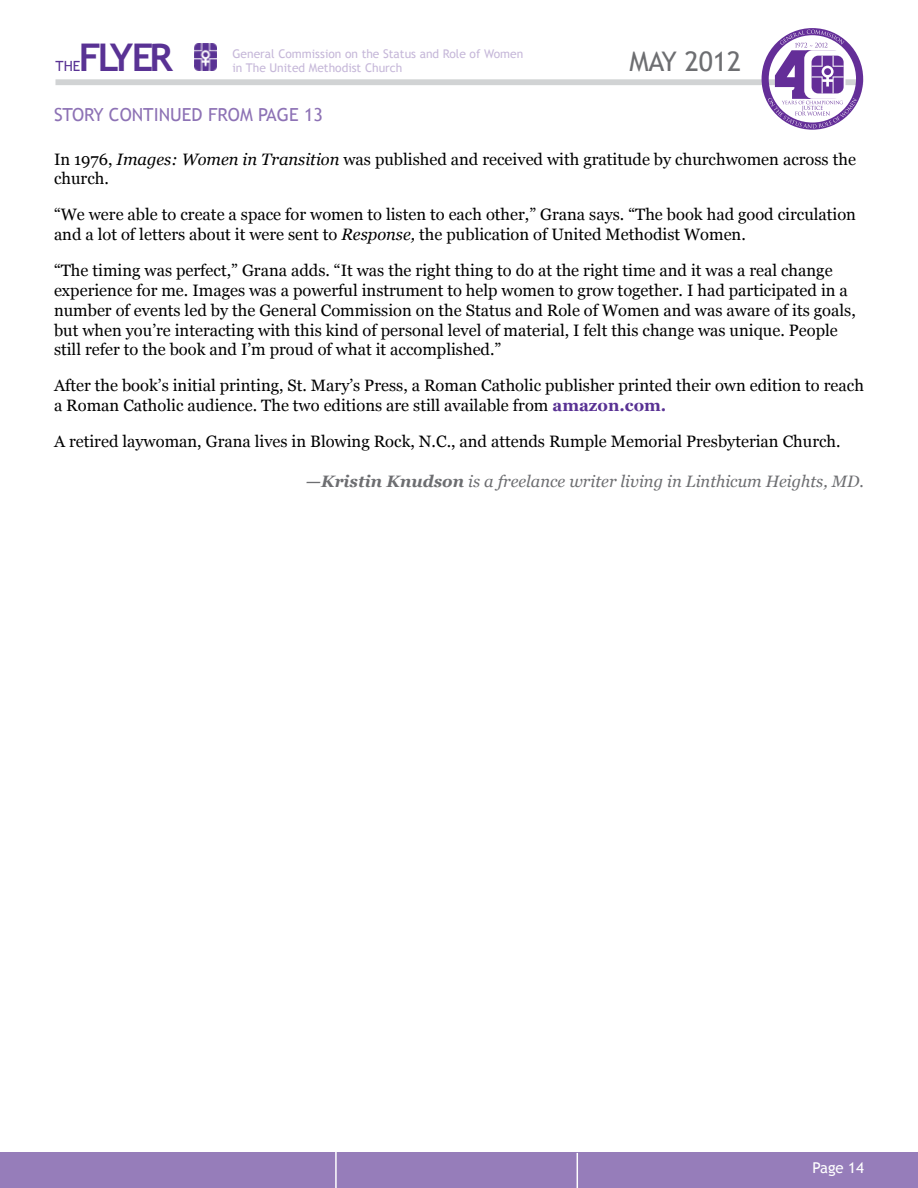
<style>
.page{position:relative;width:918px;height:1188px;background:#fff}
.page>*{position:absolute;margin:0;border:0;box-sizing:border-box;transform-origin:0 0}
.t1{font:700 38.1px "Trebuchet MS";letter-spacing:-.09em;color:#593294}
.t2{font:27px "Trebuchet MS";color:#6d6e71}
.t3{font:18px "Trebuchet MS";color:#8d72b5}
.t4{font:16.5px/19.8px "Georgia";color:#000}
.t5{font:italic 16.5px "Georgia";color:#6d6e71}
.t6{font:15px "Trebuchet MS";color:#fff}
.t7{font:14.1px "Trebuchet MS";color:#593294}
.t8{font:12px/14.4px "Trebuchet MS";color:#c6b8d9}
.s1{font-style:italic}
.s2{font-weight:700;color:#593294}
.s3{font-weight:700}
</style>
<div class="page">
<img style="left:194px;top:43px;width:23px;height:27px">
<div style="left:56px;top:79px;width:807px;height:6px;background:#d1d3d4"></div>
<div style="left:0;top:1153px;width:918px;height:35px;background:#967dba"></div>
<svg style="left:762px;top:28px;width:101px;height:102px"></svg>
<hr style="left:335px;top:1151px;width:2px;height:37px;background:#fff">
<hr style="left:577px;top:1153px;width:1px;height:35px;background:#fff">
<h1 class="t1" style="left:79px;top:34px;width:96px">Flyer</h1>
<p class="t8" style="left:232px;top:46px;width:292px">General Commission on the Status and Role of Women in The United Methodist Church</p>
<h2 class="t2" style="left:629px;top:46px;width:113px">May 2012</h2>
<p class="t7" style="left:56px;top:58px;width:26px">the</p>
<p class="t3" style="left:54px;top:104px;width:271px">Story Continued From PAGE 13</p>
<p class="t4" style="left:54px;top:149px;width:803px">In 1976, <span class="s1">Images: Women in Transition</span> was published and received with gratitude by churchwomen across the church.</p>
<p class="t4" style="left:54px;top:205px;width:804px">“We were able to create a space for women to listen to each other,” Grana says. “The book had good circulation and a lot of letters about it were sent to <span class="s1">Response,</span> the publication of United Methodist Women.</p>
<p class="t4" style="left:54px;top:261px;width:803px">“The timing was perfect,” Grana adds. “It was the right thing to do at the right time and it was a real change experience for me. Images was a powerful instrument to help women to grow together. I had participated in a number of events led by the General Commission on the Status and Role of Women and was aware of its goals, but when you’re interacting with this kind of personal level of material, I felt this change was unique. People still refer to the book and I’m proud of what it accomplished.”</p>
<p class="t4" style="left:54px;top:376px;width:811px">After the book’s initial printing, St. Mary’s Press, a Roman Catholic publisher printed their own edition to reach a Roman Catholic audience. The two editions are still available from <span class="s2">amazon.com.</span></p>
<p class="t4" style="left:54px;top:432px;width:788px">A retired laywoman, Grana lives in Blowing Rock, N.C., and attends Rumple Memorial Presbyterian Church.</p>
<p class="t5" style="left:306px;top:471px;width:560px"><span class="s3">—Kristin Knudson</span> is a freelance writer living in Linthicum Heights, MD.</p>
<p class="t6" style="left:812px;top:1159px;width:53px">Page 14</p>
</div>
